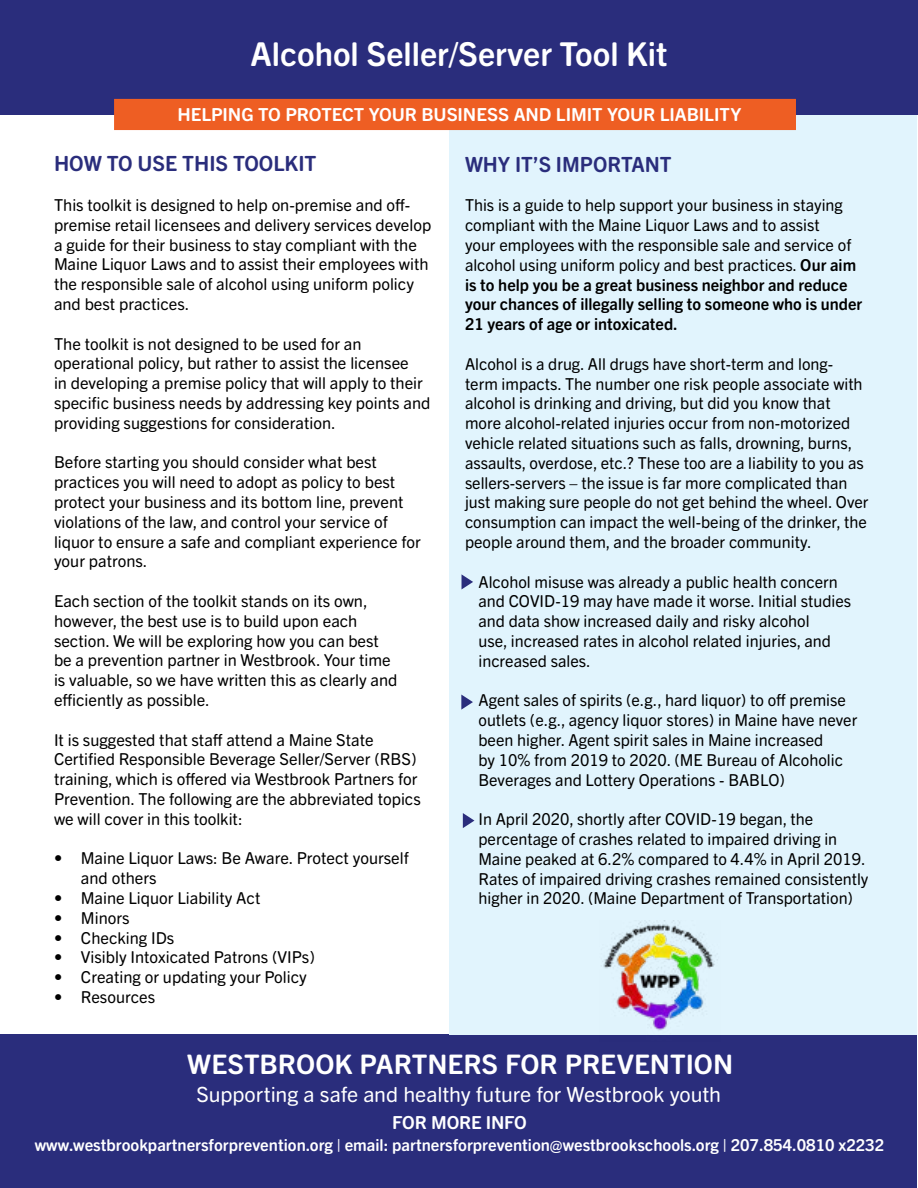
<style>
.page{position:relative;width:918px;height:1188px;background:#fff}
.page>*{position:absolute;margin:0;border:0;box-sizing:border-box;transform-origin:0 0}
.t1{font:700 33px "Trade Gothic Next SR Pro";color:#fff}
.t2{font:700 27px "Trade Gothic Next SR Pro";color:#fff}
.t3{font:21px "Trade Gothic Next SR Pro";letter-spacing:-.005em;color:#fff}
.t4{font:700 21px "Trade Gothic Next SR Pro";color:#2a2d7c}
.t5{font:700 18px "Trade Gothic Next SR Pro";letter-spacing:-.005em;color:#fff}
.t6{font:16.5px/19.8px "Trade Gothic Next SR Pro";color:#000}
.t7{font:700 16.5px "Trade Gothic Next SR Pro";color:#fff}
.s1{font-weight:700}
</style>
<div class="page">
<div style="left:0;top:1035px;width:917px;height:153px;background:#2a2d7c"></div>
<div style="left:449px;top:115px;width:468px;height:920px;background:#e1f4fd"></div>
<div style="left:0;top:1px;width:918px;height:114px;background:#2a2d7c"></div>
<div style="left:114px;top:99px;width:682px;height:31px;background:#ee5e23"></div>
<img style="left:602px;top:921px;width:113px;height:110px">
<svg style="left:462px;top:574px;width:11px;height:15px"></svg>
<svg style="left:461px;top:695px;width:12px;height:15px"></svg>
<svg style="left:463px;top:813px;width:11px;height:15px"></svg>
<h1 class="t1" style="left:251px;top:31px;width:418px">Alcohol Seller/Server Tool Kit</h1>
<p class="t5" style="left:178px;top:101px;width:565px">HELPING TO PROTECT YOUR BUSINESS AND LIMIT YOUR LIABILITY</p>
<p class="t4" style="left:54px;top:149px;width:264px">HOW TO USE THIS TOOLKIT</p>
<p class="t6" style="left:54px;top:194px;width:379px">This toolkit is designed to help on-premise and off&shy;premise retail licensees and delivery services develop a guide for their business to stay compliant with the Maine Liquor Laws and to assist their employees with the responsible sale of alcohol using uniform policy and best practices.</p>
<p class="t6" style="left:54px;top:333px;width:378px">The toolkit is not designed to be used for an operational policy, but rather to assist the licensee<br>in developing a premise policy that will apply to their specific business needs by addressing key points and providing suggestions for consideration.</p>
<p class="t6" style="left:54px;top:451px;width:368px">Before starting you should consider what best practices you will need to adopt as policy to best protect your business and its bottom line, prevent violations of the law, and control your service of liquor to ensure a safe and compliant experience for your patrons.</p>
<p class="t6" style="left:54px;top:590px;width:345px">Each section of the toolkit stands on its own, however, the best use is to build upon each section. We will be exploring how you can best be a prevention partner in Westbrook. Your time is valuable, so we have written this as clearly and efficiently as possible.</p>
<p class="t6" style="left:54px;top:729px;width:368px">It is suggested that staff attend a Maine State Certified Responsible Beverage Seller/Server (RBS) training, which is offered via Westbrook Partners for Prevention. The following are the abbreviated topics we will cover in this toolkit:</p>
<p class="t6" style="left:81px;top:847px;width:329px;text-indent:-27px">• Maine Liquor Laws: Be Aware. Protect yourself and others</p>
<p class="t6" style="left:54px;top:887px;width:208px">• Maine Liquor Liability Act</p>
<p class="t6" style="left:54px;top:907px;width:77px">• Minors</p>
<p class="t6" style="left:54px;top:927px;width:122px">• Checking IDs</p>
<p class="t6" style="left:54px;top:946px;width:262px">• Visibly Intoxicated Patrons (VIPs)</p>
<p class="t6" style="left:54px;top:966px;width:254px">• Creating or updating your Policy</p>
<p class="t6" style="left:54px;top:986px;width:103px">• Resources</p>
<p class="t4" style="left:465px;top:149px;width:208px">WHY IT’S IMPORTANT</p>
<p class="t6" style="left:465px;top:194px;width:399px">This is a guide to help support your business in staying compliant with the Maine Liquor Laws and to assist<br>your employees with the responsible sale and service of alcohol using uniform policy and best practices. <span class="s1">Our aim is to help you be a great business neighbor and reduce your chances of illegally selling to someone who is under 21 years of age or intoxicated.</span></p>
<p class="t6" style="left:465px;top:353px;width:405px">Alcohol is a drug. All drugs have short-term and long&shy;term impacts. The number one risk people associate with alcohol is drinking and driving, but did you know that more alcohol-related injuries occur from non-motorized vehicle related situations such as falls, drowning, burns, assaults, overdose, etc.? These too are a liability to you as sellers-servers – the issue is far more complicated than just making sure people do not get behind the wheel. Over consumption can impact the well-being of the drinker, the people around them, and the broader community.</p>
<p class="t6" style="left:479px;top:571px;width:374px">Alcohol misuse was already a public health concern and COVID-19 may have made it worse. Initial studies and data show increased daily and risky alcohol<br>use, increased rates in alcohol related injuries, and increased sales.</p>
<p class="t6" style="left:479px;top:689px;width:380px">Agent sales of spirits (e.g., hard liquor) to off premise outlets (e.g., agency liquor stores) in Maine have never been higher. Agent spirit sales in Maine increased<br>by 10% from 2019 to 2020. (ME Bureau of Alcoholic Beverages and Lottery Operations - BABLO)</p>
<p class="t6" style="left:479px;top:808px;width:391px">In April 2020, shortly after COVID-19 began, the percentage of crashes related to impaired driving in Maine peaked at 6.2% compared to 4.4% in April 2019.<br>Rates of impaired driving crashes remained consistently higher in 2020. (Maine Department of Transportation)</p>
<h2 class="t2" style="left:187px;top:1045px;width:547px">WESTBROOK PARTNERS FOR PREVENTION</h2>
<p class="t3" style="left:196px;top:1080px;width:526px">Supporting a safe and healthy future for Westbrook youth</p>
<p class="t5" style="left:392px;top:1110px;width:136px">FOR MORE INFO</p>
<p class="t7" style="left:35px;top:1133px;width:851px">www.westbrookpartnersforprevention.org | email: partnersforprevention@westbrookschools.org | 207.854.0810 x2232</p>
</div>
